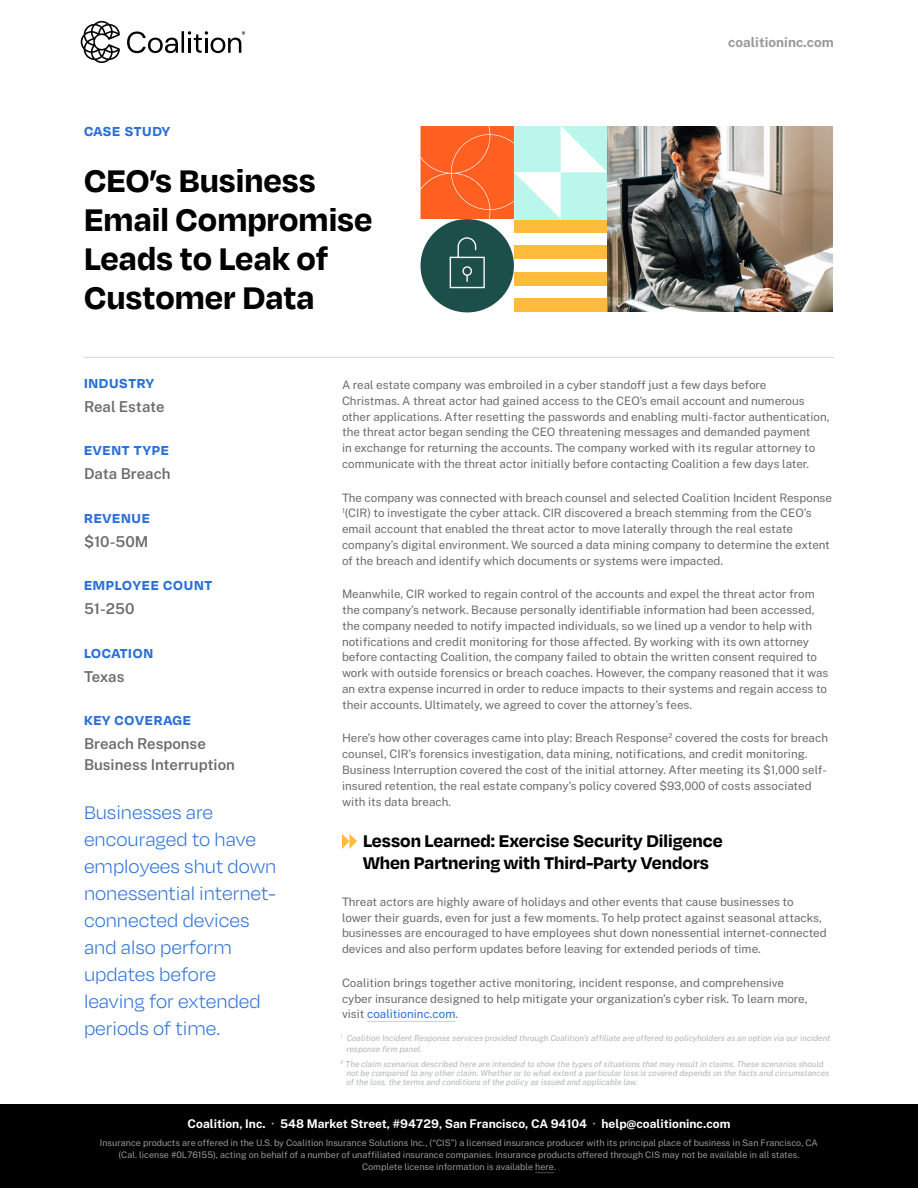
<style>
.page{position:relative;width:918px;height:1188px;background:#fff}
.page>*{position:absolute;margin:0;border:0;box-sizing:border-box;transform-origin:0 0}
.t1{font:700 36px/39px "Degular";color:#000}
.Callout_Text{font:300 21px/27px "Degular";color:#2b70d7}
.t2{font:700 19.5px/22.4px "Degular";color:#000}
.Info_text{font:600 15px/21px "Public Sans";color:#6b6b6a}
.Infotext_Header{font:700 15px "Degular";letter-spacing:.05em;color:#2b70d7}
.t3{font:700 13.5px "Public Sans";color:#999}
.t4{font:700 12px "Public Sans";color:#fff}
.Body_Small{font:11.7px/15.8px "Public Sans";color:#6b6b6a}
.t5{font:9px/12px "Public Sans";color:#999;text-align:center}
.t6{font:italic 8.25px/9px "Public Sans";color:#b0b4b6}
.s1{color:#2b70d7}
.s2{color:#b0b4b6}
</style>
<div class="page">
<svg style="left:607px;top:219px;width:1px;height:13px"></svg>
<div style="left:514px;top:246px;width:94px;height:13px;background:#5a4b37"></div>
<svg style="left:607px;top:272px;width:1px;height:13px"></svg>
<div style="left:514px;top:299px;width:94px;height:13px;background:#ffbb3c"></div>
<div style="left:421px;top:219px;width:93px;height:93px;background:#1c4f4a;border-radius:50%"></div>
<img style="left:608px;top:126px;width:224px;height:186px">
<svg style="left:420px;top:126px;width:187px;height:163px"></svg>
<svg style="left:342px;top:834px;width:15px;height:15px"></svg>
<svg style="left:81px;top:21px;width:39px;height:42px"></svg>
<svg style="left:127px;top:31px;width:51px;height:22px"></svg>
<hr style="left:182px;top:31px;width:2px;height:22px;background:#040503">
<svg style="left:188px;top:31px;width:57px;height:22px"></svg>
<div style="left:0;top:1104px;width:918px;height:84px;background:#000"></div>
<svg style="left:535px;top:1172px;width:19px;height:1px"></svg>
<hr style="left:367px;top:1021px;width:88px;height:1px;background:#c0d4f3">
<hr style="left:84px;top:357px;width:750px;height:1px;background:#d3d4d4">
<p class="Infotext_Header" style="left:84px;top:122px;width:88px">CASE STUDY</p>
<h2 class="t1" style="left:84px;top:159px;width:290px">CEO’s Business<br>Email Compromise<br>Leads to Leak of<br>Customer Data</h2>
<p class="t3" style="left:728px;top:32px;width:107px">coalitioninc.com</p>
<p class="Infotext_Header" style="left:84px;top:374px;width:72px">INDUSTRY</p>
<p class="Info_text" style="left:84px;top:395px;width:82px">Real Estate</p>
<p class="Infotext_Header" style="left:84px;top:441px;width:86px">EVENT TYPE</p>
<p class="Info_text" style="left:84px;top:463px;width:88px">Data Breach</p>
<p class="Infotext_Header" style="left:84px;top:509px;width:68px">REVENUE</p>
<p class="Info_text" style="left:84px;top:530px;width:66px">$10-50M</p>
<p class="Infotext_Header" style="left:84px;top:576px;width:130px">EMPLOYEE COUNT</p>
<p class="Info_text" style="left:84px;top:597px;width:52px">51-250</p>
<p class="Infotext_Header" style="left:84px;top:644px;width:71px">LOCATION</p>
<p class="Info_text" style="left:84px;top:665px;width:42px">Texas</p>
<p class="Infotext_Header" style="left:84px;top:711px;width:109px">KEY COVERAGE</p>
<p class="Info_text" style="left:84px;top:732px;width:152px">Breach Response<br>Business Interruption</p>
<p class="Callout_Text" style="left:84px;top:798px;width:194px">Businesses are encouraged to have employees shut down nonessential internet&shy;connected devices and also perform updates before leaving for extended periods of time.</p>
<p class="Body_Small" style="left:342px;top:376px;width:489px">A real estate company was embroiled in a cyber standoff just a few days before<br>Christmas. A threat actor had gained access to the CEO’s email account and numerous other applications. After resetting the passwords and enabling multi-factor authentication, the threat actor began sending the CEO threatening messages and demanded payment<br>in exchange for returning the accounts. The company worked with its regular attorney to communicate with the threat actor initially before contacting Coalition a few days later.</p>
<p class="Body_Small" style="left:342px;top:489px;width:492px">The company was connected with breach counsel and selected Coalition Incident Response <sup>1</sup>(CIR) to investigate the cyber attack. CIR discovered a breach stemming from the CEO’s email account that enabled the threat actor to move laterally through the real estate company’s digital environment. We sourced a data mining company to determine the extent of the breach and identify which documents or systems were impacted.</p>
<p class="Body_Small" style="left:342px;top:585px;width:488px">Meanwhile, CIR worked to regain control of the accounts and expel the threat actor from the company’s network. Because personally identifiable information had been accessed, the company needed to notify impacted individuals, so we lined up a vendor to help with notifications and credit monitoring for those affected. By working with its own attorney before contacting Coalition, the company failed to obtain the written consent required to work with outside forensics or breach coaches. However, the company reasoned that it was an extra expense incurred in order to reduce impacts to their systems and regain access to their accounts. Ultimately, we agreed to cover the attorney’s fees.</p>
<p class="Body_Small" style="left:342px;top:729px;width:488px">Here’s how other coverages came into play: Breach Response<sup>2</sup> covered the costs for breach counsel, CIR’s forensics investigation, data mining, notifications, and credit monitoring.<br>Business Interruption covered the cost of the initial attorney. After meeting its $1,000 self&shy;insured retention, the real estate company’s policy covered $93,000 of costs associated with its data breach.</p>
<h4 class="t2" style="left:363px;top:828px;width:361px">Lesson Learned: Exercise Security Diligence<br>When Partnering with Third-Party Vendors</h4>
<p class="Body_Small" style="left:342px;top:893px;width:486px">Threat actors are highly aware of holidays and other events that cause businesses to<br>lower their guards, even for just a few moments. To help protect against seasonal attacks, businesses are encouraged to have employees shut down nonessential internet-connected devices and also perform updates before leaving for extended periods of time.</p>
<p class="Body_Small" style="left:342px;top:974px;width:467px">Coalition brings together active monitoring, incident response, and comprehensive cyber insurance designed to help mitigate your organization’s cyber risk. To learn more, visit <span class="s1">coalitioninc.com</span>.</p>
<p class="t6" style="left:346px;top:1033px;width:485px;line-height:10.5px;text-indent:-6px"><sup>1</sup> Coalition Incident Response services provided through Coalition’s affiliate are offered to policyholders as an option via our incident response firm panel.</p>
<p class="t6" style="left:346px;top:1059px;width:484px;text-indent:-6px"><sup>2</sup> The claim scenarios described here are intended to show the types of situations that may result in claims. These scenarios should not be compared to any other claim. Whether or to what extent a particular loss is covered depends on the facts and circumstances of the loss, the terms and conditions of the policy as issued and applicable law.</p>
<p class="t4" style="left:188px;top:1115px;width:544px">Coalition, Inc. <span class="s2">∙</span> 548 Market Street, #94729, San Francisco, CA 94104 <span class="s2">∙</span> help@coalitioninc.com</p>
<p class="t5" style="left:100px;top:1136px;width:720px">Insurance products are offered in the U.S. by Coalition Insurance Solutions Inc., (“CIS”) a licensed insurance producer with its principal place of business in San Francisco, CA (Cal. license #0L76155), acting on behalf of a number of unaffiliated insurance companies. Insurance products offered through CIS may not be available in all states.<br>Complete license information is available here.</p>
</div>
